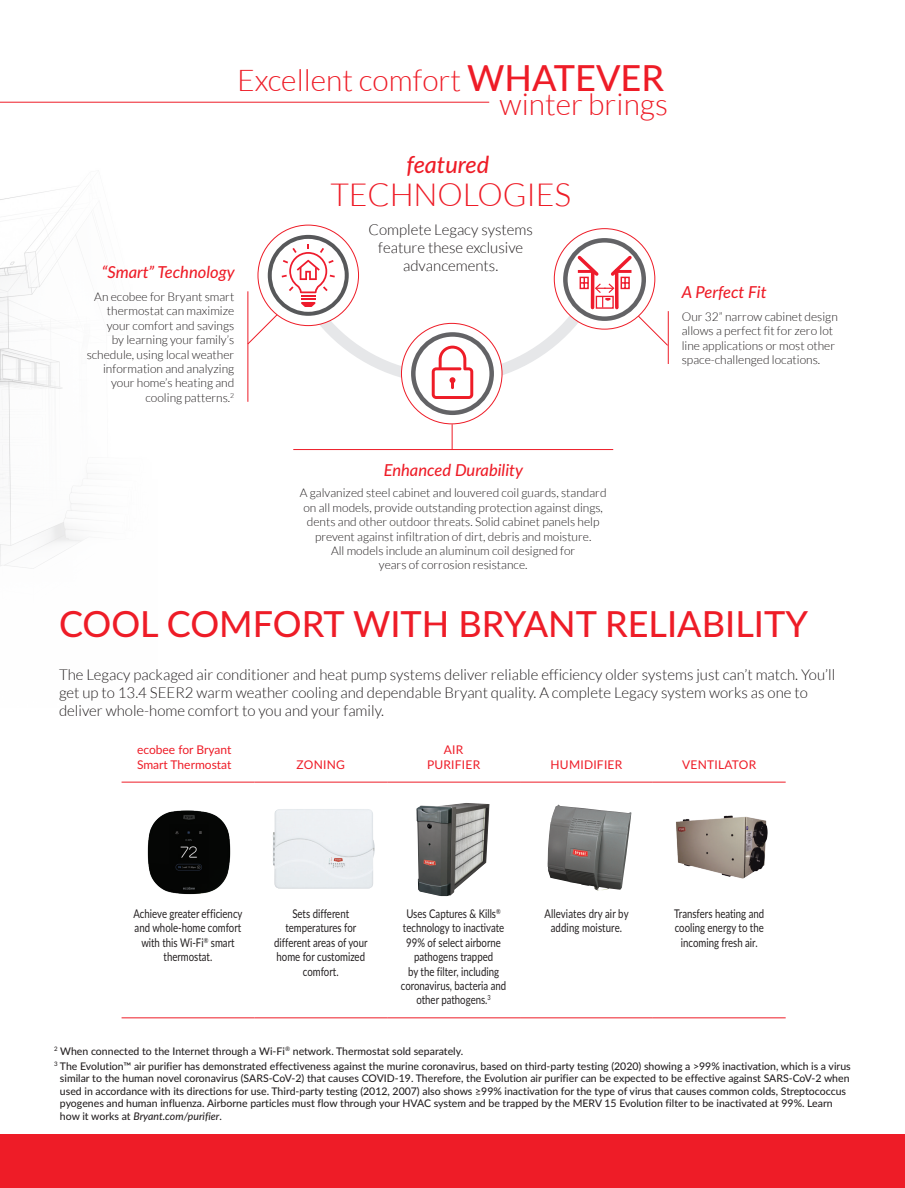
<style>
.page{position:relative;width:905px;height:1188px;background:#fff}
.page>*{position:absolute;margin:0;border:0;box-sizing:border-box;transform-origin:0 0}
.t1{font:500 36px "Lato";color:#ee1c27}
.t2{font:300 31.8px "Lato";letter-spacing:-.005em;color:#ee1c27}
.t3{font:300 30px "Lato";color:#ee1c27}
.t4{font:italic 500 23.4px "Lato";color:#ee1c27}
.t5{font:italic 500 16.5px "Lato";color:#ee1c27}
.Body_-_centered{font:300 15px/18px "Lato";color:#231f20;text-align:center}
.t6{font:300 12px/14.4px "Lato";color:#231f20;text-align:center}
.Bullets{font:12px/14.4px "Lato";color:#231f20;text-align:center;scale:.8 1}
.Paragraph_Style_1{font:12px/14.4px "Lato";letter-spacing:.02em;color:#ee1c27;text-align:center}
.Paragraph_Style_1-2{font:12px/14.4px "Lato";color:#ee1c27}
.t7{font:500 10.5px/12.6px "Lato";color:#231f20}
.s1{font-weight:500;font-size:36px}
.s2{font-style:italic}
</style>
<div class="page">
<img style="left:0;top:101px;width:178px;height:468px">
<svg style="left:452px;top:424px;width:1px;height:25px"></svg>
<hr style="left:247px;top:291px;width:1px;height:111px;background:#ee1c27">
<hr style="left:668px;top:311px;width:1px;height:53px;background:#ee1c27">
<hr style="left:293px;top:449px;width:320px;height:1px;background:#ee1c27">
<svg style="left:401px;top:323px;width:101px;height:101px"></svg>
<svg style="left:413px;top:334px;width:78px;height:79px"></svg>
<div style="left:0;top:1134px;width:904px;height:54px;background:#ee1c27"></div>
<hr style="left:0;top:102px;width:489px;height:1px;background:#ee1c27">
<svg style="left:247px;top:235px;width:421px;height:164px"></svg>
<svg style="left:247px;top:1018px;width:15px;height:1px"></svg>
<svg style="left:380px;top:1018px;width:14px;height:1px"></svg>
<svg style="left:512px;top:1018px;width:15px;height:1px"></svg>
<svg style="left:645px;top:1018px;width:15px;height:1px"></svg>
<hr style="left:122px;top:782px;width:132px;height:1px;background:#ee1c27">
<hr style="left:254px;top:782px;width:133px;height:1px;background:#ee1c27">
<hr style="left:387px;top:782px;width:133px;height:1px;background:#ee1c27">
<hr style="left:520px;top:782px;width:132px;height:1px;background:#ee1c27">
<hr style="left:652px;top:782px;width:133px;height:1px;background:#ee1c27">
<hr style="left:122px;top:1017px;width:132px;height:1px;background:#ee1c27">
<hr style="left:254px;top:1017px;width:133px;height:1px;background:#ee1c27">
<hr style="left:387px;top:1017px;width:133px;height:1px;background:#ee1c27">
<hr style="left:520px;top:1017px;width:132px;height:1px;background:#ee1c27">
<hr style="left:652px;top:1017px;width:133px;height:1px;background:#ee1c27">
<img style="left:547px;top:805px;width:11px;height:66px">
<img style="left:273px;top:809px;width:102px;height:80px">
<img style="left:147px;top:810px;width:84px;height:85px">
<img style="left:676px;top:815px;width:92px;height:64px">
<img style="left:416px;top:803px;width:49px;height:84px">
<p class="t3" style="left:237px;top:64px;width:428px">Excellent comfort <span class="s1">WHATEVER</span></p>
<p class="t3" style="left:499px;top:88px;width:170px">winter brings</p>
<p class="t4" style="left:406px;top:148px;width:84px">featured</p>
<p class="t2" style="left:330px;top:178px;width:242px">TECHNOLOGIES</p>
<p class="Body_-_centered" style="left:368px;top:221px;width:166px">Complete Legacy systems feature these exclusive advancements.</p>
<p class="t5" style="left:102px;top:260px;width:134px">“Smart” Technology</p>
<p class="t6" style="left:87px;top:290px;width:149px;text-align:right">An ecobee for Bryant smart thermostat can maximize your comfort and savings<br>by learning your family’s schedule, using local weather information and analyzing your home’s heating and cooling patterns.<sup>2</sup></p>
<p class="t5" style="left:681px;top:280px;width:86px">A Perfect Fit</p>
<p class="t6" style="left:681px;top:309px;width:157px;text-align:left">Our 32” narrow cabinet design allows a perfect fit for zero lot line applications or most other space-challenged locations.</p>
<p class="t5" style="left:384px;top:458px;width:141px">Enhanced Durability</p>
<p class="t6" style="left:300px;top:486px;width:308px">A galvanized steel cabinet and louvered coil guards, standard on all models, provide outstanding protection against dings, dents and other outdoor threats. Solid cabinet panels help prevent against infiltration of dirt, debris and moisture.<br>All models include an aluminum coil designed for<br>years of corrosion resistance.</p>
<p class="t1" style="left:59px;top:598px;width:750px">COOL COMFORT WITH BRYANT RELIABILITY</p>
<p class="Body_-_centered" style="left:59px;top:666px;width:777px;text-align:left">The Legacy packaged air conditioner and heat pump systems deliver reliable efficiency older systems just can’t match. You’ll get up to 13.4 SEER2 warm weather cooling and dependable Bryant quality. A complete Legacy system works as one to deliver whole-home comfort to you and your family.</p>
<p class="Paragraph_Style_1-2" style="left:137px;top:742px;width:96px">ecobee for Bryant<br>Smart Thermostat</p>
<p class="Paragraph_Style_1" style="left:296px;top:757px;width:50px">ZONING</p>
<p class="Paragraph_Style_1" style="left:427px;top:742px;width:55px">AIR<br>PURIFIER</p>
<p class="Paragraph_Style_1" style="left:550px;top:757px;width:73px">HUMIDIFIER</p>
<p class="Paragraph_Style_1" style="left:682px;top:757px;width:76px">VENTILATOR</p>
<p class="Bullets" style="left:134px;top:906px;width:138px">Achieve greater efficiency and whole-home comfort with this Wi-Fi<sup>®</sup> smart thermostat.</p>
<p class="Bullets" style="left:274px;top:906px;width:118px">Sets different temperatures for different areas of your home for customized comfort.</p>
<p class="Bullets" style="left:401px;top:906px;width:133px">Uses Captures &amp; Kills<sup>® </sup>technology to inactivate<br>99% of select airborne pathogens trapped<br>by the filter, including coronavirus, bacteria and other pathogens.<sup>3</sup></p>
<p class="Bullets" style="left:544px;top:906px;width:107px">Alleviates dry air by adding moisture.</p>
<p class="Bullets" style="left:674px;top:906px;width:114px">Transfers heating and cooling energy to the incoming fresh air.</p>
<p class="t7" style="left:54px;top:1044px;width:411px"><sup>2</sup> When connected to the Internet through a Wi-Fi<sup>®</sup> network. Thermostat sold separately.</p>
<p class="t7" style="left:60px;top:1059px;width:792px;text-indent:-6px"><sup>3</sup> The Evolution™ air purifier has demonstrated effectiveness against the murine coronavirus, based on third-party testing (2020) showing a &gt;99% inactivation, which is a virus similar to the human novel coronavirus (SARS-CoV-2) that causes COVID-19. Therefore, the Evolution air purifier can be expected to be effective against SARS-CoV-2 when used in accordance with its directions for use. Third-party testing (2012, 2007) also shows ≥99% inactivation for the type of virus that causes common colds, Streptococcus pyogenes and human influenza. Airborne particles must flow through your HVAC system and be trapped by the MERV 15 Evolution filter to be inactivated at 99%. Learn how it works at <span class="s2">Bryant.com/purifier</span>.</p>
</div>
